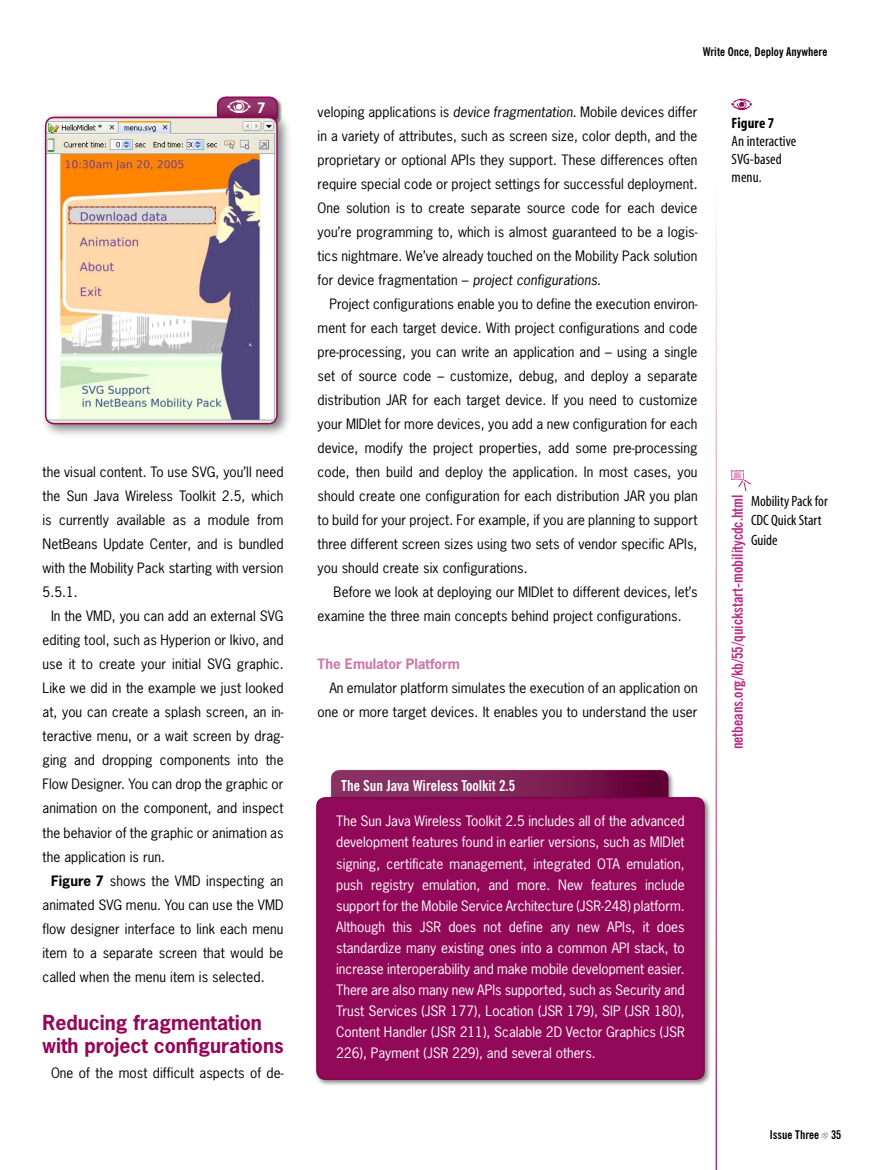
<style>
.page{position:relative;width:872px;height:1170px;background:#fff}
.page>*{position:absolute;margin:0;border:0;box-sizing:border-box;transform-origin:0 0}
.t1{font:700 19.5px/23.4px "News Gothic";color:#93095a}
.t2{font:condensed 15px/18px "Myriad";color:#000}
.t3{font:700 condensed 15px "News Gothic BT";color:#ba2c86}
.t4{font:700 condensed 15px "News Gothic BT";color:#fff}
.t5{font:700 condensed 15px "Myriad";letter-spacing:.005em;color:#000}
.t6{font:13.5px/24px "News Gothic";letter-spacing:.005em;color:#000;text-align:justify}
.t7{font:13.5px/21px "News Gothic";color:#fff;text-align:justify}
.t8{font:700 13.5px "News Gothic";color:#cf78a9}
.t9{font:700 13.5px "News Gothic";color:#fff}
.t10{font:700 condensed 12px "News Gothic BT";letter-spacing:.005em;color:#000}
.s1{font-weight:700}
.s2{font-style:italic}
</style>
<div class="page">
<div style="left:216px;top:95px;width:67px;height:34px;background:#000;opacity:.5"></div>
<div style="left:218px;top:97px;width:59px;height:25px;background:#913369;border-radius:9px"></div>
<div style="left:217px;top:96px;width:61px;height:27px;border:2px solid #93095a;border-radius:9px"></div>
<div style="left:39px;top:111px;width:253px;height:328px;background:#000;opacity:.5"></div>
<img style="left:46px;top:117px;width:231px;height:306px;border-radius:9px">
<div style="left:45px;top:117px;width:233px;height:307px;border:2px solid #93095a;border-radius:9px"></div>
<div style="left:327px;top:766px;width:349px;height:76px;background:#000;opacity:.5"></div>
<div style="left:331px;top:770px;width:337px;height:64px;background:linear-gradient(to right,#913e6e,#68053c);border-radius:9px"></div>
<div style="left:313px;top:794px;width:399px;height:293px;background:#000;opacity:.5"></div>
<div style="left:317px;top:797px;width:387px;height:282px;background:#93095a;border-radius:9px"></div>
<div style="left:316px;top:797px;width:388px;height:282px;border:2px solid #7d074c;border-radius:9px"></div>
<svg style="left:731px;top:470px;width:20px;height:21px"></svg>
<svg style="left:227px;top:111px;width:24px;height:2px"></svg>
<p class="t9" style="left:257px;top:99px;width:10px">7</p>
<p class="t6" style="left:43px;top:460px;width:242px">the visual content. To use SVG, you’ll need the Sun Java Wireless Toolkit 2.5, which is currently available as a module from NetBeans Update Center, and is bundled with the Mobility Pack starting with version 5.5.1.</p>
<p class="t6" style="left:43px;top:604px;width:242px;text-indent:9px">In the VMD, you can add an external SVG editing tool, such as Hyperion or Ikivo, and use it to create your initial SVG graphic.<br>Like we did in the example we just looked at, you can create a splash screen, an in&shy;teractive menu, or a wait screen by drag&shy;ging and dropping components into the Flow Designer. You can drop the graphic or animation on the component, and inspect the behavior of the graphic or animation as the application is run.</p>
<p class="t6" style="left:43px;top:868px;width:242px;text-indent:9px"><span class="s1">Figure 7</span> shows the VMD inspecting an animated SVG menu. You can use the VMD flow designer interface to link each menu item to a separate screen that would be called when the menu item is selected.</p>
<h1 class="t1" style="left:43px;top:1010px;width:242px">Reducing fragmentation with project configurations</h1>
<p class="t6" style="left:51px;top:1060px;width:234px">One of the most difficult aspects of de-</p>
<p class="t10" style="left:702px;top:44px;width:126px">Write Once, Deploy Anywhere</p>
<p class="t6" style="left:317px;top:100px;width:381px">veloping applications is <span class="s2">device fragmentation</span>. Mobile devices differ in a variety of attributes, such as screen size, color depth, and the proprietary or optional APIs they support. These differences often require special code or project settings for successful deployment.<br>One solution is to create separate source code for each device you’re programming to, which is almost guaranteed to be a logis&shy;tics nightmare. We’ve already touched on the Mobility Pack solution for device fragmentation – <span class="s2">project configurations</span>.</p>
<p class="t6" style="left:317px;top:292px;width:381px;text-indent:12px">Project configurations enable you to define the execution environ&shy;ment for each target device. With project configurations and code pre-processing, you can write an application and – using a single set of source code – customize, debug, and deploy a separate distribution JAR for each target device. If you need to customize your MIDlet for more devices, you add a new configuration for each device, modify the project properties, add some pre-processing code, then build and deploy the application. In most cases, you should create one configuration for each distribution JAR you plan to build for your project. For example, if you are planning to support three different screen sizes using two sets of vendor specific APIs, you should create six configurations.</p>
<p class="t6" style="left:317px;top:580px;width:381px;text-indent:16px">Before we look at deploying our MIDlet to different devices, let’s examine the three main concepts behind project configurations.</p>
<p class="t8" style="left:317px;top:655px;width:144px">The Emulator Platform</p>
<p class="t6" style="left:317px;top:676px;width:381px;text-align:right">An emulator platform simulates the execution of an application on one or more target devices. It enables you to understand the user</p>
<p class="t4" style="left:341px;top:776px;width:174px">The Sun Java Wireless Toolkit 2.5</p>
<p class="t7" style="left:336px;top:810px;width:350px">The Sun Java Wireless Toolkit 2.5 includes all of the advanced development features found in earlier versions, such as MIDlet signing, certificate management, integrated OTA emulation, push registry emulation, and more. New features include support for the Mobile Service Architecture (JSR-248) platform.<br>Although this JSR does not define any new APIs, it does standardize many existing ones into a common API stack, to increase interoperability and make mobile development easier.<br>There are also many new APIs supported, such as Security and Trust Services (JSR 177), Location (JSR 179), SIP (JSR 180), Content Handler (JSR 211), Scalable 2D Vector Graphics (JSR 226), Payment (JSR 229), and several others.</p>
<p class="t5" style="left:731px;top:115px;width:44px">Figure 7</p>
<p class="t2" style="left:731px;top:132px;width:66px">An interactive<br>SVG-based menu.</p>
<p class="t2" style="left:751px;top:491px;width:78px;line-height:19.5px">Mobility Pack for<br>CDC Quick Start<br>Guide</p>
<p class="t3" style="left:728px;top:749px;width:256px;rotate:-90deg">netbeans.org/kb/55/quickstart-mobilitycdc.html</p>
<p class="t10" style="left:769px;top:1126px;width:67px">Issue Three 35</p>
</div>
